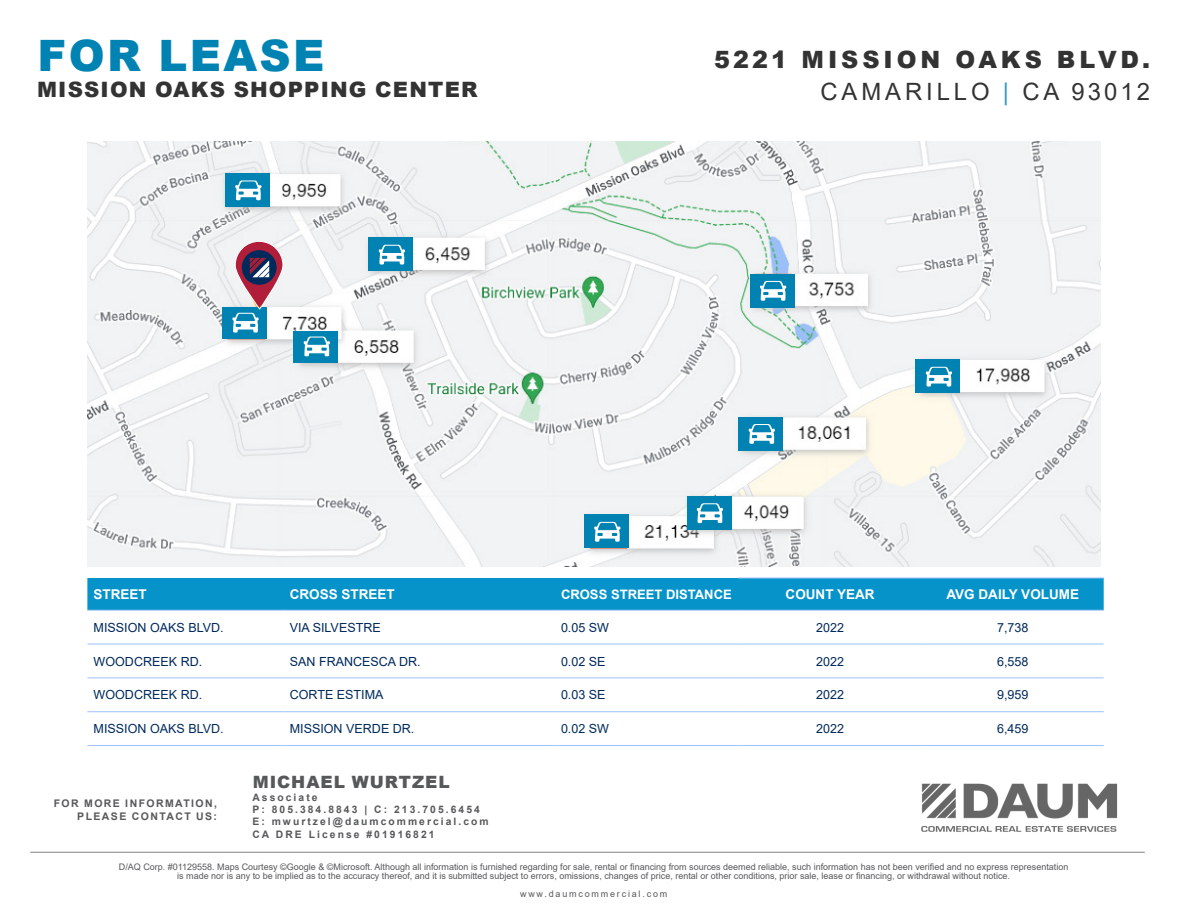
<style>
.page{position:relative;width:1188px;height:918px;background:#fff}
.page>*{position:absolute;margin:0;border:0;box-sizing:border-box;transform-origin:0 0}
.t1{font:900 43.35px "Arial";letter-spacing:.055em;color:#0083b2}
.t2{font:900 23.85px/31.7px "Arial";letter-spacing:.165em;color:#333;text-align:right}
.t3{font:900 21.15px "Arial";letter-spacing:.055em;color:#333}
.t4{font:900 16.95px "Arial";letter-spacing:.055em;color:#57585a}
.t5{font:700 13.5px "Arial";color:#fff}
.t6{font:700 13.05px "Arial";color:#fff}
.t7{font:12.6px "Arial";color:#00295c}
.t8{font:12.6px "Arial";color:#002b5c}
.t9{font:700 10.5px/12.6px "Arial";letter-spacing:.135em;color:#57585a;text-align:right}
.t10{font:700 10.35px/12.3px "Arial";letter-spacing:.2em;color:#57585a}
.t11{font:9px/9px "Arial";color:#57585a;text-align:center}
.t12{font:9px "Arial";letter-spacing:.2em;color:#57585a}
.s1{font-weight:400}
.s2{font-weight:400;color:#339cc1}
</style>
<div class="page">
<img style="left:921px;top:783px;width:197px;height:49px">
<hr style="left:30px;top:852px;width:1115px;height:1px;background:#808285">
<img style="left:87px;top:141px;width:1014px;height:426px">
<div style="left:87px;top:578px;width:1017px;height:32px;background:#0693ca"></div>
<svg style="left:87px;top:643px;width:1017px;height:70px"></svg>
<hr style="left:738px;top:578px;width:184px;height:1px;background:#9dc2f9">
<hr style="left:922px;top:578px;width:182px;height:1px;background:#9dc2f9">
<hr style="left:87px;top:610px;width:197px;height:1px;background:#9dc2f9">
<hr style="left:284px;top:610px;width:271px;height:1px;background:#9dc2f9">
<hr style="left:555px;top:610px;width:183px;height:1px;background:#9dc2f9">
<hr style="left:738px;top:610px;width:184px;height:1px;background:#9dc2f9">
<hr style="left:922px;top:610px;width:182px;height:1px;background:#9dc2f9">
<hr style="left:87px;top:644px;width:197px;height:1px;background:#9dc2f9">
<hr style="left:284px;top:644px;width:271px;height:1px;background:#9dc2f9">
<hr style="left:555px;top:644px;width:183px;height:1px;background:#9dc2f9">
<hr style="left:738px;top:644px;width:184px;height:1px;background:#9dc2f9">
<hr style="left:922px;top:644px;width:182px;height:1px;background:#9dc2f9">
<hr style="left:87px;top:678px;width:197px;height:1px;background:#9dc2f9">
<hr style="left:284px;top:678px;width:271px;height:1px;background:#9dc2f9">
<hr style="left:555px;top:678px;width:183px;height:1px;background:#9dc2f9">
<hr style="left:738px;top:678px;width:184px;height:1px;background:#9dc2f9">
<hr style="left:922px;top:678px;width:182px;height:1px;background:#9dc2f9">
<hr style="left:87px;top:711px;width:197px;height:1px;background:#9dc2f9">
<hr style="left:284px;top:711px;width:271px;height:1px;background:#9dc2f9">
<hr style="left:555px;top:711px;width:183px;height:1px;background:#9dc2f9">
<hr style="left:738px;top:711px;width:184px;height:1px;background:#9dc2f9">
<hr style="left:922px;top:711px;width:182px;height:1px;background:#9dc2f9">
<hr style="left:87px;top:745px;width:197px;height:1px;background:#9dc2f9">
<hr style="left:284px;top:745px;width:271px;height:1px;background:#9dc2f9">
<hr style="left:555px;top:745px;width:183px;height:1px;background:#9dc2f9">
<hr style="left:738px;top:745px;width:184px;height:1px;background:#9dc2f9">
<hr style="left:922px;top:745px;width:182px;height:1px;background:#9dc2f9">
<div style="left:222px;top:308px;width:45px;height:31px;background:#0083b2"></div>
<svg style="left:232px;top:313px;width:27px;height:20px"></svg>
<div style="left:294px;top:332px;width:44px;height:31px;background:#0083b2"></div>
<svg style="left:304px;top:337px;width:26px;height:19px"></svg>
<div style="left:225px;top:173px;width:45px;height:34px;background:#0083b2"></div>
<svg style="left:235px;top:180px;width:26px;height:20px"></svg>
<div style="left:369px;top:238px;width:44px;height:33px;background:#0083b2"></div>
<svg style="left:379px;top:245px;width:26px;height:20px"></svg>
<div style="left:750px;top:274px;width:44px;height:33px;background:#0083b2"></div>
<svg style="left:760px;top:281px;width:26px;height:20px"></svg>
<div style="left:739px;top:417px;width:44px;height:33px;background:#0083b2"></div>
<svg style="left:749px;top:424px;width:26px;height:20px"></svg>
<div style="left:916px;top:360px;width:44px;height:33px;background:#0083b2"></div>
<svg style="left:926px;top:367px;width:26px;height:20px"></svg>
<div style="left:687px;top:496px;width:44px;height:34px;background:#0083b2"></div>
<svg style="left:697px;top:503px;width:26px;height:20px"></svg>
<div style="left:584px;top:515px;width:45px;height:33px;background:#0083b2"></div>
<svg style="left:594px;top:522px;width:26px;height:20px"></svg>
<svg style="left:235px;top:241px;width:49px;height:68px;fill:#b0213d"></svg>
<svg style="left:242px;top:250px;width:35px;height:35px"></svg>
<svg style="left:250px;top:258px;width:19px;height:19px"></svg>
<h1 class="t1" style="left:37px;top:25px;width:288px">FOR LEASE</h1>
<h3 class="t3" style="left:37px;top:74px;width:442px">MISSION OAKS SHOPPING CENTER</h3>
<h2 class="t2" style="left:714px;top:43px;width:438px">5221 MISSION OAKS BLVD.<br><span class="s1">CAMARILLO</span> <span class="s2">|</span> <span class="s1">CA 93012</span></h2>
<p class="t5" style="left:94px;top:585px;width:55px">STREET</p>
<p class="t5" style="left:290px;top:585px;width:107px">CROSS STREET</p>
<p class="t6" style="left:561px;top:585px;width:172px">CROSS STREET DISTANCE</p>
<p class="t5" style="left:786px;top:585px;width:91px">COUNT YEAR</p>
<p class="t5" style="left:947px;top:585px;width:134px">AVG DAILY VOLUME</p>
<p class="t7" style="left:94px;top:619px;width:132px">MISSION OAKS BLVD.</p>
<p class="t7" style="left:290px;top:619px;width:93px">VIA SILVESTRE</p>
<p class="t7" style="left:561px;top:619px;width:50px">0.05 SW</p>
<p class="t7" style="left:816px;top:619px;width:29px">2022</p>
<p class="t7" style="left:997px;top:619px;width:33px">7,738</p>
<p class="t7" style="left:94px;top:652px;width:110px">WOODCREEK RD.</p>
<p class="t7" style="left:290px;top:652px;width:132px">SAN FRANCESCA DR.</p>
<p class="t7" style="left:561px;top:652px;width:46px">0.02 SE</p>
<p class="t7" style="left:816px;top:652px;width:29px">2022</p>
<p class="t7" style="left:997px;top:652px;width:33px">6,558</p>
<p class="t8" style="left:94px;top:686px;width:110px">WOODCREEK RD.</p>
<p class="t8" style="left:290px;top:686px;width:95px">CORTE ESTIMA</p>
<p class="t7" style="left:561px;top:686px;width:46px">0.03 SE</p>
<p class="t7" style="left:816px;top:686px;width:29px">2022</p>
<p class="t7" style="left:997px;top:686px;width:33px">9,959</p>
<p class="t8" style="left:94px;top:720px;width:132px">MISSION OAKS BLVD.</p>
<p class="t8" style="left:290px;top:720px;width:126px">MISSION VERDE DR.</p>
<p class="t8" style="left:561px;top:720px;width:50px">0.02 SW</p>
<p class="t7" style="left:816px;top:720px;width:29px">2022</p>
<p class="t7" style="left:997px;top:720px;width:33px">6,459</p>
<h3 class="t4" style="left:253px;top:770px;width:198px">MICHAEL WURTZEL</h3>
<p class="t10" style="left:252px;top:791px;width:238px">Associate<br>P: 805.384.8843 | C: 213.705.6454<br>E: mwurtzel@daumcommercial.com<br>CA DRE License #01916821</p>
<p class="t11" style="left:119px;top:862px;width:951px">D/AQ Corp. #01129558. Maps Courtesy ©Google &amp; ©Microsoft. Although all information is furnished regarding for sale, rental or financing from sources deemed reliable, such information has not been verified and no express representation is made nor is any to be implied as to the accuracy thereof, and it is submitted subject to errors, omissions, changes of price, rental or other conditions, prior sale, lease or financing, or withdrawal without notice.</p>
<p class="t12" style="left:520px;top:887px;width:149px">www.daumcommercial.com</p>
<p class="t9" style="left:54px;top:797px;width:165px">FOR MORE INFORMATION,<br>PLEASE CONTACT US:</p>
</div>
